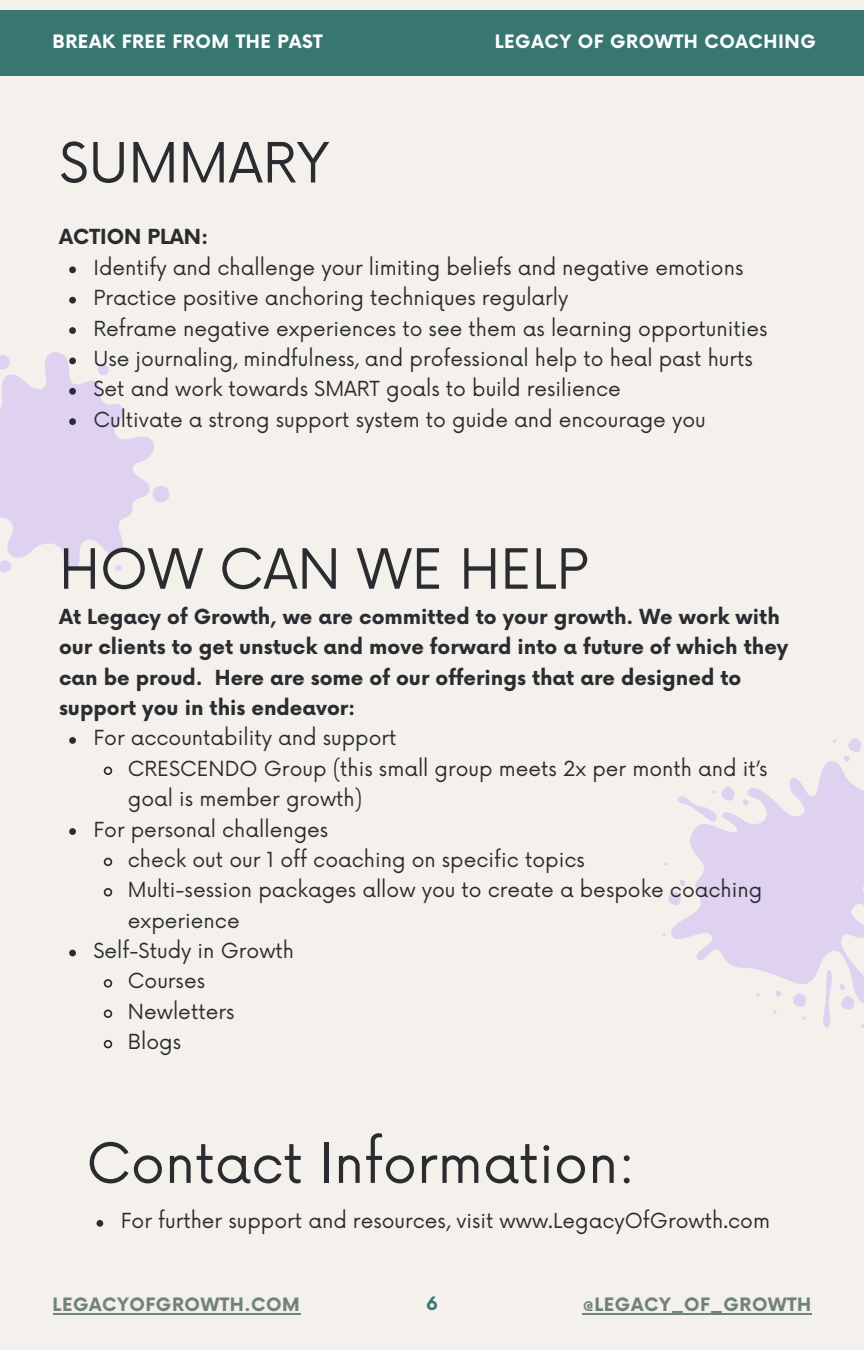
<style>
.page{position:relative;width:864px;height:1350px;background:#f4f0eb}
.page>*{position:absolute;margin:0;border:0;box-sizing:border-box;transform-origin:0 0}
.t1{font:54px "Now";color:#2b2c30}
.t2{font:20.25px/30.4px "Now";color:#2b2c30}
.t3{font:700 20.25px/30.4px "Now";color:#2b2c30}
.t4{font:700 18px "Now";letter-spacing:.03em;color:#fff}
.t5{font:700 18px "Now";letter-spacing:.03em;color:#6f8377}
.t6{font:700 18px "Now";color:#377671}
</style>
<div class="page">
<div style="left:0;top:10px;width:864px;height:66px;background:#377671"></div>
<svg style="left:657px;top:761px;width:207px;height:252px;fill:#dfd1f0"></svg>
<svg style="left:790px;top:967px;width:74px;height:61px"></svg>
<svg style="left:675px;top:785px;width:75px;height:45px"></svg>
<svg style="left:832px;top:738px;width:32px;height:39px"></svg>
<svg style="left:69px;top:266px;width:7px;height:7px"></svg>
<svg style="left:69px;top:297px;width:7px;height:7px"></svg>
<svg style="left:0;top:327px;width:169px;height:246px"></svg>
<hr style="left:53px;top:1313px;width:247px;height:1px;background:#6f8377">
<hr style="left:583px;top:1313px;width:229px;height:1px;background:#6f8377">
<svg style="left:97px;top:1220px;width:6px;height:7px"></svg>
<svg style="left:69px;top:737px;width:7px;height:7px"></svg>
<svg style="left:103px;top:766px;width:10px;height:9px"></svg>
<svg style="left:69px;top:828px;width:7px;height:7px"></svg>
<svg style="left:103px;top:857px;width:10px;height:10px"></svg>
<svg style="left:103px;top:888px;width:10px;height:9px"></svg>
<svg style="left:69px;top:950px;width:7px;height:6px"></svg>
<svg style="left:103px;top:979px;width:10px;height:9px"></svg>
<svg style="left:103px;top:1009px;width:10px;height:9px"></svg>
<svg style="left:103px;top:1039px;width:10px;height:10px"></svg>
<p class="t4" style="left:53px;top:31px;width:272px">BREAK FREE FROM THE PAST</p>
<p class="t4" style="left:495px;top:31px;width:323px">LEGACY OF GROWTH COACHING</p>
<p class="t1" style="left:59px;top:133px;width:272px">SUMMARY</p>
<p class="t3" style="left:59px;top:223px;width:151px">ACTION PLAN:</p>
<h3 class="t2" style="left:93px;top:253px;width:651px">Identify and challenge your limiting beliefs and negative emotions</h3>
<p class="t2" style="left:93px;top:284px;width:477px">Practice positive anchoring techniques regularly</p>
<p class="t2" style="left:93px;top:314px;width:676px">Reframe negative experiences to see them as learning opportunities</p>
<p class="t2" style="left:93px;top:345px;width:661px">Use journaling, mindfulness, and professional help to heal past hurts</p>
<p class="t2" style="left:93px;top:375px;width:529px">Set and work towards SMART goals to build resilience</p>
<p class="t2" style="left:93px;top:405px;width:614px">Cultivate a strong support system to guide and encourage you</p>
<p class="t1" style="left:59px;top:539px;width:531px">HOW CAN WE HELP</p>
<p class="t3" style="left:59px;top:603px;width:731px">At Legacy of Growth, we are committed to your growth. We work with our clients to get unstuck and move forward into a future of which they can be proud. Here are some of our offerings that are designed to support you in this endeavor:</p>
<p class="t2" style="left:93px;top:724px;width:305px">For accountability and support</p>
<p class="t2" style="left:128px;top:754px;width:641px">CRESCENDO Group (this small group meets 2x per month and it’s goal is member growth)</p>
<p class="t2" style="left:93px;top:815px;width:236px">For personal challenges</p>
<p class="t2" style="left:128px;top:846px;width:458px">check out our 1 off coaching on specific topics</p>
<p class="t2" style="left:128px;top:876px;width:636px">Multi-session packages allow you to create a bespoke coaching experience</p>
<p class="t2" style="left:93px;top:937px;width:202px">Self-Study in Growth</p>
<p class="t2" style="left:128px;top:967px;width:79px">Courses</p>
<p class="t2" style="left:128px;top:997px;width:108px">Newletters</p>
<p class="t2" style="left:128px;top:1028px;width:55px">Blogs</p>
<p class="t1" style="left:86px;top:1133px;width:550px">Contact Information:</p>
<p class="t2" style="left:121px;top:1207px;width:651px">For further support and resources, visit www.LegacyOfGrowth.com</p>
<p class="t5" style="left:53px;top:1295px;width:249px">LEGACYOFGROWTH.COM</p>
<p class="t6" style="left:426px;top:1294px;width:13px">6</p>
<h4 class="t5" style="left:583px;top:1295px;width:230px">@LEGACY_OF_GROWTH</h4>
</div>
